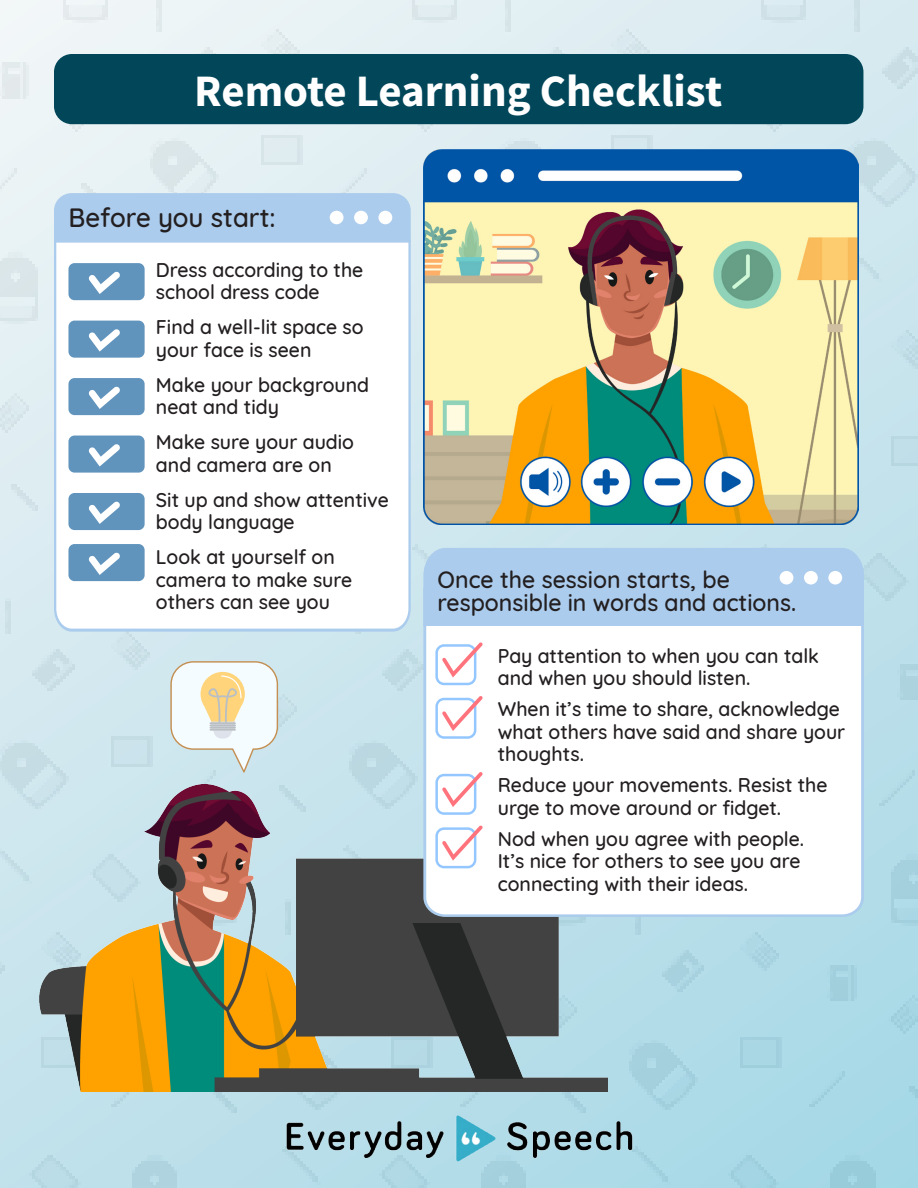
<style>
.page{position:relative;width:918px;height:1188px;background:#fff}
.page>*{position:absolute;margin:0;border:0;box-sizing:border-box;transform-origin:0 0}
.t1{font:700 45px "Source Sans Pro";color:#fff}
.t2{font:500 27px "Quicksand";color:#231f20;scale:.96 1}
.t3{font:500 24px/22.5px "Quicksand";color:#231f20;scale:.96 1}
.t4{font:500 20.25px/22.5px "Quicksand";color:#231f20;scale:.96 1}
</style>
<div class="page">
<img style="left:0;top:0;width:918px;height:1188px">
<div style="left:54px;top:54px;width:809px;height:70px;background:#014659;border-radius:18px"></div>
<img style="left:39px;top:785px;width:569px;height:307px">
<svg style="left:170px;top:661px;width:108px;height:112px"></svg>
<img style="left:281px;top:1111px;width:356px;height:54px">
<svg style="left:54px;top:242px;width:357px;height:390px"></svg>
<div style="left:54px;top:193px;width:357px;height:49px;background:#abcced"></div>
<div style="left:68px;top:200px;width:280px;height:40px;background:#abcced"></div>
<div style="left:378px;top:211px;width:14px;height:13px;background:#fff;border-radius:50%"></div>
<div style="left:354px;top:211px;width:14px;height:13px;background:#fff;border-radius:50%"></div>
<div style="left:330px;top:211px;width:14px;height:13px;background:#fff;border-radius:50%"></div>
<div style="left:68px;top:263px;width:77px;height:37px;background:#6194bd;border-radius:6px"></div>
<svg style="left:88px;top:271px;width:32px;height:23px"></svg>
<div style="left:68px;top:321px;width:77px;height:37px;background:#6194bd;border-radius:6px"></div>
<svg style="left:88px;top:329px;width:32px;height:23px"></svg>
<div style="left:68px;top:378px;width:77px;height:37px;background:#6194bd;border-radius:6px"></div>
<svg style="left:88px;top:386px;width:32px;height:23px"></svg>
<div style="left:68px;top:436px;width:77px;height:37px;background:#6194bd;border-radius:6px"></div>
<svg style="left:88px;top:444px;width:32px;height:22px"></svg>
<div style="left:68px;top:493px;width:77px;height:37px;background:#6194bd;border-radius:6px"></div>
<svg style="left:88px;top:501px;width:32px;height:23px"></svg>
<div style="left:68px;top:544px;width:77px;height:37px;background:#6194bd;border-radius:6px"></div>
<svg style="left:88px;top:552px;width:32px;height:23px"></svg>
<img style="left:423px;top:149px;width:436px;height:376px">
<svg style="left:423px;top:626px;width:441px;height:291px"></svg>
<div style="left:423px;top:548px;width:441px;height:78px;background:#abcced"></div>
<div style="left:438px;top:564px;width:358px;height:51px;background:#abcced"></div>
<div style="left:828px;top:571px;width:14px;height:14px;background:#fff;border-radius:50%"></div>
<div style="left:804px;top:571px;width:14px;height:14px;background:#fff;border-radius:50%"></div>
<div style="left:780px;top:571px;width:13px;height:14px;background:#fff;border-radius:50%"></div>
<svg style="left:435px;top:642px;width:48px;height:43px"></svg>
<svg style="left:435px;top:696px;width:48px;height:43px"></svg>
<svg style="left:435px;top:772px;width:48px;height:43px"></svg>
<svg style="left:435px;top:825px;width:48px;height:43px"></svg>
<h1 class="t1" style="left:194px;top:61px;width:530px">Remote Learning Checklist</h1>
<p class="t2" style="left:68px;top:196px;width:217px">Before you start:</p>
<p class="t4" style="left:156px;top:257px;width:218px">Dress according to the school dress code</p>
<p class="t4" style="left:156px;top:314px;width:218px">Find a well-lit space so your face is seen</p>
<p class="t4" style="left:156px;top:372px;width:224px">Make your background neat and tidy</p>
<p class="t4" style="left:156px;top:429px;width:208px">Make sure your audio</p>
<p class="t4" style="left:156px;top:452px;width:185px">and camera are on</p>
<p class="t4" style="left:156px;top:487px;width:244px">Sit up and show attentive body language</p>
<p class="t4" style="left:156px;top:544px;width:206px">Look at yourself on camera to make sure others can see you</p>
<p class="t3" style="left:438px;top:566px;width:375px">Once the session starts, be responsible in words and actions.</p>
<p class="t4" style="left:498px;top:642px;width:336px">Pay attention to when you can talk and when you should listen.</p>
<p class="t4" style="left:498px;top:696px;width:363px">When it’s time to share, acknowledge what others have said and share your thoughts.</p>
<p class="t4" style="left:498px;top:772px;width:345px">Reduce your movements. Resist the urge to move around or fidget.</p>
<p class="t4" style="left:498px;top:826px;width:320px">Nod when you agree with people.<br>It’s nice for others to see you are connecting with their ideas.</p>
</div>
